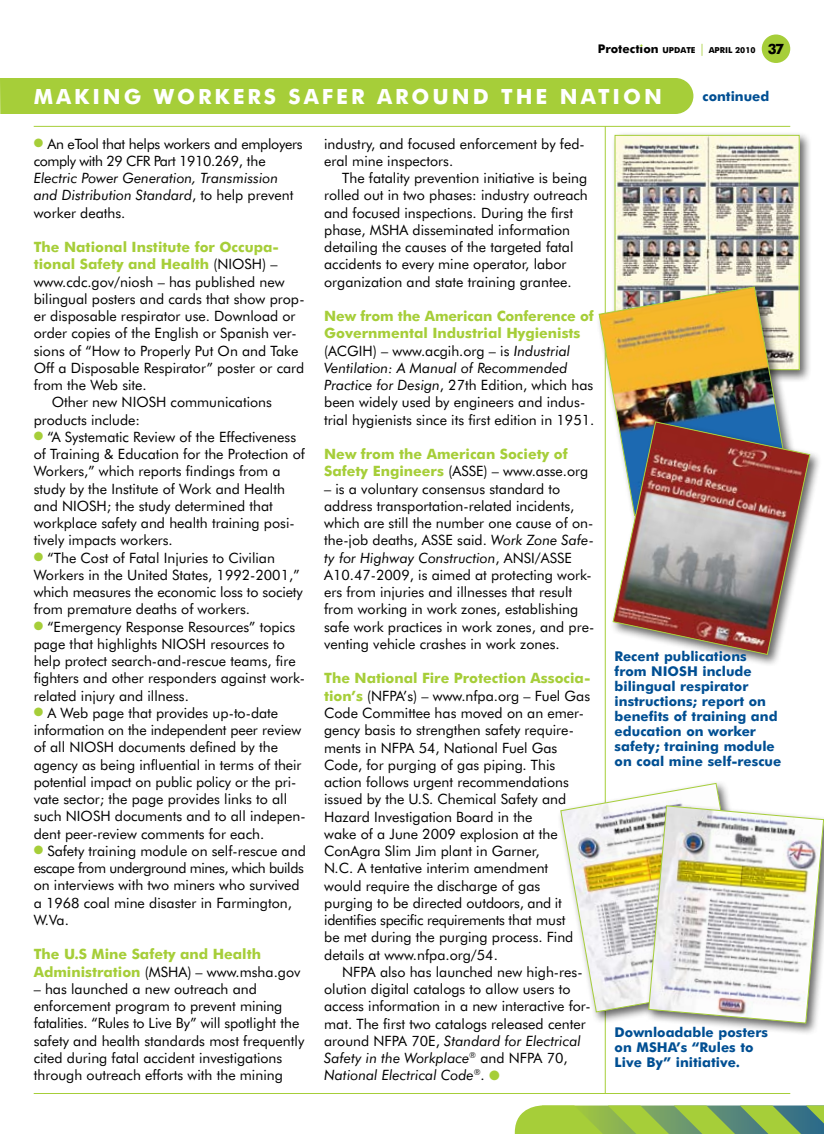
<style>
.page{position:relative;width:824px;height:1134px;background:#fff}
.page>*{position:absolute;margin:0;border:0;box-sizing:border-box;transform-origin:0 0}
.t1{font:700 21px "Futura BT";letter-spacing:.14em;color:#fff}
.t2{font:14.25px/17.2px "Futura BT";color:#000}
.t3{font:700 14.25px/17.2px "Futura BT";color:#a6ce39}
.t4{font:italic 14.25px/17.2px "Futura BT";color:#000}
.t5{font:14.25px/17.2px "Futura BT";letter-spacing:-.02em;color:#000}
.t6{font:700 14.25px "Futura BT";color:#000}
.t7{font:700 13.5px/15px "Futura BT";color:#004f93}
.t8{font:700 12px "Futura BT";color:#000}
.t9{font:700 8.25px "Futura BT";color:#000}
.s1{font-size:8.25px}
.s2{font-weight:400;font-size:12px;color:#a6ce39}
.s3{color:#a6ce39}
.s4{font-style:normal}
.s5{font-weight:400;color:#000}
.s6{font-weight:700;color:#a6ce39}
.s7{font-style:italic}
</style>
<div class="page">
<hr style="left:34px;top:126px;width:756px;height:1px;background:#a6ce39">
<hr style="left:34px;top:1093px;width:756px;height:1px;background:#a6ce39">
<svg style="left:514px;top:1106px;width:310px;height:28px;background:#8bb653"></svg>
<hr style="left:605px;top:126px;width:1px;height:968px;background:#a6ce39">
<div style="left:761px;top:35px;width:29px;height:28px;background:#a6ce39;border-radius:50%"></div>
<div style="left:0;top:78px;width:693px;height:36px;background:#a6ce39"></div>
<div style="left:611px;top:131px;width:207px;height:258px;background:#000;opacity:.6"></div>
<img style="left:616px;top:137px;width:181px;height:146px">
<div style="left:614px;top:135px;width:185px;height:235px;border:1px solid #a6ce39"></div>
<div style="left:595px;top:283px;width:213px;height:252px;background:#000;opacity:.6"></div>
<img style="left:598px;top:286px;width:192px;height:230px">
<div style="left:609px;top:418px;width:215px;height:256px;background:#000;opacity:.6"></div>
<img style="left:612px;top:421px;width:198px;height:234px">
<div style="left:556px;top:779px;width:214px;height:253px;background:#000;opacity:.6"></div>
<svg style="left:560px;top:783px;width:192px;height:230px"></svg>
<div style="left:644px;top:802px;width:180px;height:240px;background:#000;opacity:.6"></div>
<img style="left:648px;top:805px;width:176px;height:219px">
<p class="t8" style="left:597px;top:42px;width:71px">Protection <span class="s1">update</span></p>
<p class="t9" style="left:699px;top:45px;width:58px"><span class="s2">|</span> APRIL 2010</p>
<p class="t6" style="left:767px;top:40px;width:18px">37</p>
<h1 class="t1" style="left:34px;top:84px;width:41px">Making</h1>
<h1 class="t1" style="left:154px;top:84px;width:41px">Workers</h1>
<h1 class="t1" style="left:288px;top:84px;width:32px">Safer</h1>
<h1 class="t1" style="left:377px;top:84px;width:38px">Around</h1>
<h1 class="t1" style="left:501px;top:84px;width:16px">the</h1>
<h1 class="t1" style="left:560px;top:84px;width:38px">Nation</h1>
<p class="t7" style="left:702px;top:88px;width:68px">continued</p>
<p class="t5" style="left:34px;top:135px;width:270px"><span class="s3">●</span> An eTool that helps workers and employers comply with 29 CFR Part 1910.269, the</p>
<p class="t4" style="left:34px;top:169px;width:261px">Electric Power Generation, Transmission and Distribution Standard<span class="s4">, to help prevent worker deaths.</span></p>
<p class="t3" style="left:34px;top:238px;width:247px">The National Institute for Occupa-</p>
<p class="t3" style="left:34px;top:255px;width:245px">tional Safety and Health <span class="s5">(NIOSH) –</span></p>
<p class="t2" style="left:34px;top:273px;width:252px">www.cdc.gov/niosh – has published new</p>
<p class="t2" style="left:34px;top:290px;width:272px">bilingual posters and cards that show prop-</p>
<p class="t2" style="left:34px;top:307px;width:263px">er disposable respirator use. Download or</p>
<p class="t2" style="left:34px;top:325px;width:264px">order copies of the English or Spanish ver-</p>
<p class="t2" style="left:34px;top:342px;width:266px">sions of “How to Properly Put On and Take</p>
<p class="t2" style="left:34px;top:359px;width:272px">Off a Disposable Respirator” poster or card</p>
<p class="t2" style="left:34px;top:376px;width:115px">from the Web site.</p>
<p class="t2" style="left:52px;top:394px;width:222px">Other new NIOSH communications</p>
<p class="t2" style="left:34px;top:411px;width:108px">products include:</p>
<p class="t2" style="left:34px;top:428px;width:273px"><span class="s3">●</span> “A Systematic Review of the Effectiveness of Training &amp; Education for the Protection of Workers,” which reports findings from a study by the Institute of Work and Health and NIOSH; the study determined that workplace safety and health training posi&shy;tively impacts workers.</p>
<p class="t2" style="left:34px;top:549px;width:270px"><span class="s3">●</span> “The Cost of Fatal Injuries to Civilian Workers in the United States, 1992-2001,” which measures the economic loss to society from premature deaths of workers.</p>
<p class="t2" style="left:34px;top:618px;width:273px"><span class="s3">●</span> “Emergency Response Resources” topics page that highlights NIOSH resources to help protect search-and-rescue teams, fire fighters and other responders against work&shy;related injury and illness.</p>
<p class="t2" style="left:34px;top:704px;width:273px"><span class="s3">●</span> A Web page that provides up-to-date information on the independent peer review of all NIOSH documents defined by the agency as being influential in terms of their potential impact on public policy or the pri&shy;vate sector; the page provides links to all such NIOSH documents and to all indepen&shy;dent peer-review comments for each.</p>
<p class="t2" style="left:34px;top:842px;width:273px"><span class="s3">●</span> Safety training module on self-rescue and escape from underground mines, which builds on interviews with two miners who survived a 1968 coal mine disaster in Farmington, W.Va.</p>
<p class="t3" style="left:34px;top:945px;width:268px">The U.S Mine Safety and Health<br>Administration <span class="s5">(MSHA) – www.msha.gov</span></p>
<p class="t2" style="left:34px;top:980px;width:272px">– has launched a new outreach and enforcement program to prevent mining fatalities. “Rules to Live By” will spotlight the safety and health standards most frequently cited during fatal accident investigations through outreach efforts with the mining</p>
<p class="t2" style="left:324px;top:135px;width:262px">industry, and focused enforcement by fed&shy;eral mine inspectors.</p>
<p class="t2" style="left:324px;top:169px;width:265px;text-indent:18px">The fatality prevention initiative is being rolled out in two phases: industry outreach and focused inspections. During the first phase, MSHA disseminated information detailing the causes of the targeted fatal accidents to every mine operator, labor organization and state training grantee.</p>
<p class="t2" style="left:324px;top:307px;width:272px"><span class="s6">New from the American Conference of Governmental Industrial Hygienists </span>(ACGIH) – www.acgih.org – is <span class="s7">Industrial Ventilation: A Manual of Recommended Practice for Design</span>, 27th Edition, which has been widely used by engineers and indus&shy;trial hygienists since its first edition in 1951.</p>
<p class="t3" style="left:324px;top:445px;width:266px">New from the American Society of<br>Safety Engineers <span class="s5">(ASSE) – www.asse.org</span></p>
<p class="t2" style="left:324px;top:480px;width:272px">– is a voluntary consensus standard to address transportation-related incidents, which are still the number one cause of on&shy;the-job deaths, ASSE said. <span class="s7">Work Zone Safe&shy;ty for Highway Construction</span>, ANSI/ASSE A10.47-2009, is aimed at protecting work&shy;ers from injuries and illnesses that result from working in work zones, establishing safe work practices in work zones, and pre&shy;venting vehicle crashes in work zones.</p>
<p class="t2" style="left:324px;top:670px;width:268px"><span class="s6">The National Fire Protection Associa&shy;tion’s</span> (NFPA’s) – www.nfpa.org – Fuel Gas Code Committee has moved on an emer&shy;gency basis to strengthen safety require&shy;ments in NFPA 54, National Fuel Gas Code, for purging of gas piping. This action follows urgent recommendations issued by the U.S. Chemical Safety and Hazard Investigation Board in the<br>wake of a June 2009 explosion at the ConAgra Slim Jim plant in Garner,<br>N.C. A tentative interim amendment<br>would require the discharge of gas purging to be directed outdoors, and it identifies specific requirements that must<br>be met during the purging process. Find details at www.nfpa.org/54.</p>
<p class="t2" style="left:324px;top:963px;width:268px;text-indent:18px">NFPA also has launched new high-res&shy;olution digital catalogs to allow users to access information in a new interactive for&shy;mat. The first two catalogs released center around NFPA 70E, <span class="s7">Standard for Electrical Safety in the Workplace</span><sup>®</sup> and NFPA 70, <span class="s7">National Electrical Code</span><sup>®</sup>. <span class="s3">●</span></p>
<p class="t7" style="left:614px;top:649px;width:168px">Recent publications from NIOSH include bilingual respirator instructions; report on benefits of training and education on worker safety; training module on coal mine self-rescue</p>
<p class="t7" style="left:614px;top:1025px;width:155px">Downloadable posters on MSHA’s “Rules to<br>Live By” initiative.</p>
</div>
